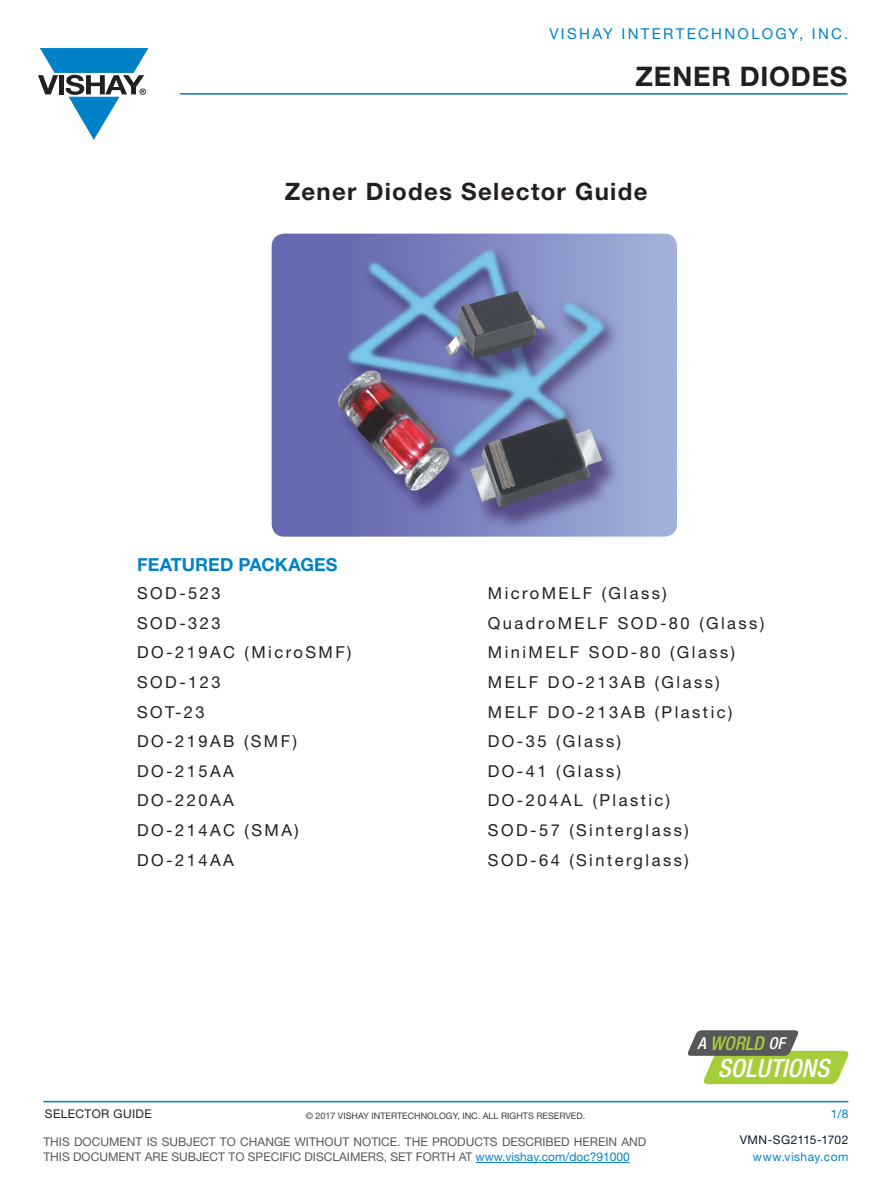
<style>
.page{position:relative;width:891px;height:1188px;background:#fff}
.page>*{position:absolute;margin:0;border:0;box-sizing:border-box;transform-origin:0 0}
.t1{font:700 27px "Helvetica Neue LT Std";letter-spacing:.03em;color:#231f20}
.t2{font:italic 500 condensed 25.2px "Helvetica Neue LT Std";letter-spacing:.005em;color:#fff}
.t3{font:700 24px "Helvetica Neue LT Std";letter-spacing:.055em;color:#231f20}
.t4{font:italic 500 condensed 18.9px "Helvetica Neue LT Std";color:#a6ce39}
.t5{font:700 18px "Helvetica Neue LT Std";letter-spacing:-.005em;color:#0082c8}
.t6{font:16.5px/29.7px "Helvetica Neue LT Std";letter-spacing:.15em;color:#231f20}
.t7{font:15px "Helvetica Neue LT Std";letter-spacing:.155em;color:#0082c8}
.t8{font:12px/15px "Helvetica Neue LT Std";color:#57585a}
.t9{font:12px "Helvetica Neue LT Std";letter-spacing:.04em;color:#0082c8}
.t10{font:12px "Helvetica Neue LT Std";letter-spacing:.025em;color:#0e1931}
.t11{font:12px "Helvetica Neue LT Std";letter-spacing:.035em;color:#231f20}
.t12{font:9px "Helvetica Neue LT Std";color:#3e3e3f}
.s1{font-size:16.35px;color:#fff}
.s2{color:#0082c8}
</style>
<div class="page">
<hr style="left:180px;top:93px;width:667px;height:2px;background:#0082c8">
<svg style="left:38px;top:48px;width:110px;height:91px"></svg>
<hr style="left:476px;top:1162px;width:154px;height:1px;background:#0082c8">
<hr style="left:43px;top:1101px;width:805px;height:1px;background:#0082c8">
<svg style="left:688px;top:1030px;width:160px;height:54px"></svg>
<img style="left:272px;top:234px;width:405px;height:303px">
<p class="t7" style="left:549px;top:25px;width:300px">VISHAY INTERTECHNOLOGY, INC.</p>
<h1 class="t1" style="left:636px;top:60px;width:213px">zener diodes</h1>
<h3 class="t3" style="left:285px;top:176px;width:364px">Zener Diodes Selector Guide</h3>
<p class="t5" style="left:137px;top:554px;width:72px">FEATURED</p>
<p class="t5" style="left:238px;top:554px;width:88px">PACKAGES</p>
<p class="t6" style="left:137px;top:578px;width:216px">SOD-523<br>SOD-323<br>DO-219AC (MicroSMF)<br>SOD-123<br>SOT-23<br>DO-219AB (SMF)<br>DO-215AA<br>DO-220AA<br>DO-214AC (SMA)<br>DO-214AA</p>
<p class="t6" style="left:488px;top:578px;width:278px">MicroMELF (Glass)<br>QuadroMELF SOD-80 (Glass)<br>MiniMELF SOD-80 (Glass)<br>MELF DO-213AB (Glass)<br>MELF DO-213AB (Plastic)<br>DO-35 (Glass)<br>DO-41 (Glass)<br>DO-204AL (Plastic)<br>SOD-57 (Sinterglass)<br>SOD-64 (Sinterglass)</p>
<p class="t4" style="left:697px;top:1032px;width:89px"><span class="s1">A</span> WORLD <span class="s1">OF</span></p>
<h2 class="t2" style="left:718px;top:1053px;width:113px">SOLUTIONS</h2>
<p class="t11" style="left:45px;top:1107px;width:109px">SELECTOR GUIDE</p>
<p class="t12" style="left:306px;top:1111px;width:281px">© 2017 VISHAY INTERTECHNOLOGY, INC. ALL RIGHTS RESERVED.</p>
<p class="t9" style="left:831px;top:1106px;width:19px">1/8</p>
<p class="t8" style="left:43px;top:1134px;width:604px">THIS DOCUMENT IS SUBJECT TO CHANGE WITHOUT NOTICE. THE PRODUCTS DESCRIBED HEREIN AND<br>THIS DOCUMENT ARE SUBJECT TO SPECIFIC DISCLAIMERS, SET FORTH AT <span class="s2">www.vishay.com/doc?91000</span></p>
<p class="t10" style="left:740px;top:1133px;width:110px">VMN-SG2115-1702</p>
<p class="t9" style="left:753px;top:1150px;width:97px">www.vishay.com</p>
</div>
